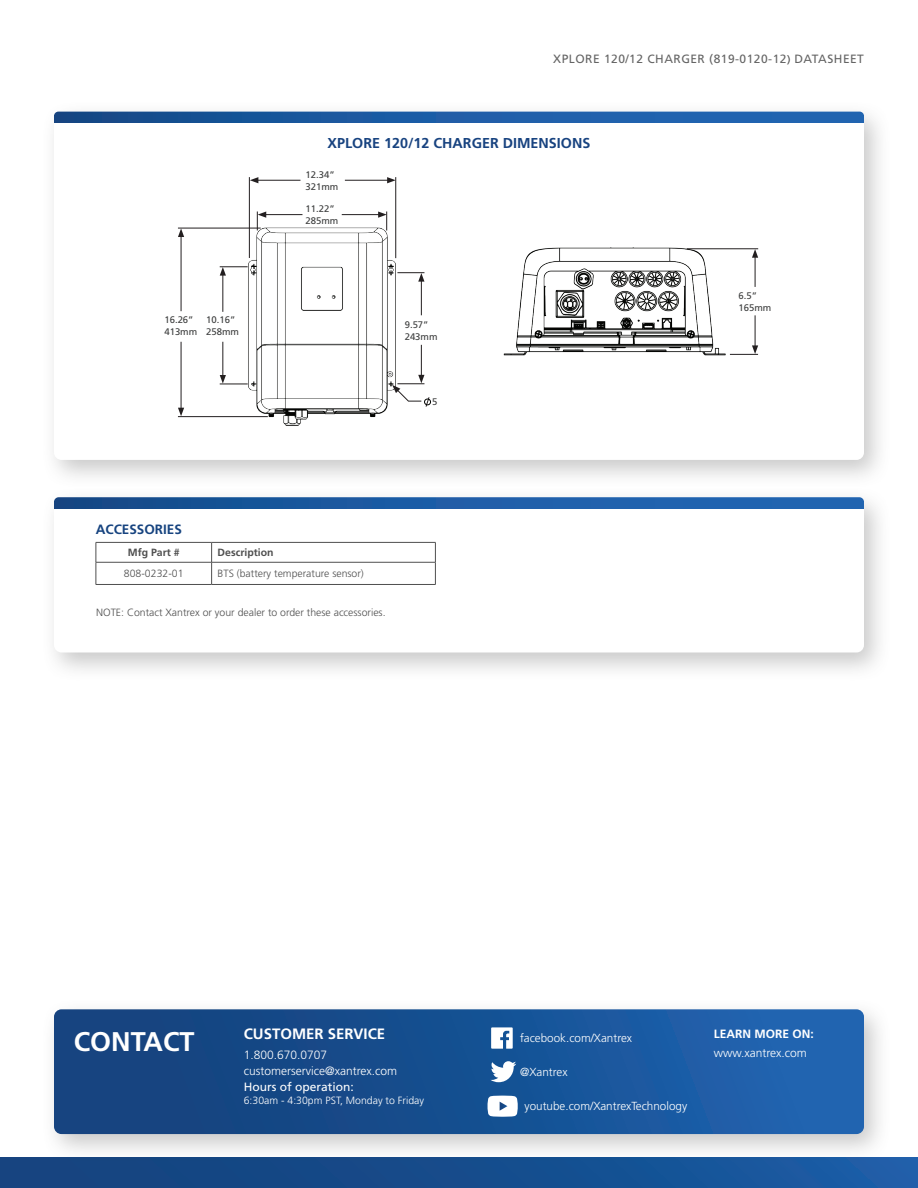
<style>
.page{position:relative;width:918px;height:1188px;background:#fff}
.page>*{position:absolute;margin:0;border:0;box-sizing:border-box;transform-origin:0 0}
.t1{font:700 27px "Frutiger LT Std";color:#fff}
.t2{font:700 15px "Frutiger LT Std";color:#fff}
.t3{font:700 14.4px "Frutiger LT Std";color:#184380}
.t4{font:700 13.5px "Frutiger LT Std";color:#174480}
.t5{font:300 12px/16.5px "Frutiger LT Std";color:#fff}
.t6{font:12px "Frutiger LT Std";letter-spacing:.04em;color:#646464}
.t7{font:12px "Frutiger LT Std";color:#fff}
.t8{font:700 12px "Frutiger LT Std";color:#fff}
.t9{font:300 11.7px "Frutiger LT Std";color:#fff}
.t10{font:300 10.5px "Frutiger LT Std";color:#4f4f4f}
.t11{font:300 10.5px "Frutiger LT Std";color:#fff}
.t12{font:700 10.5px "Frutiger LT Std";color:#4f4f4f}
.t13{font:9.6px/11.4px "Frutiger LT Std";color:#3b3c3c}
.s1{font-size:10.5px;color:#4f4f4f}
</style>
<div class="page">
<div style="left:0;top:1157px;width:918px;height:31px;background:linear-gradient(to right,#144079,#1a5ba4)"></div>
<div style="left:41px;top:100px;width:851px;height:389px;background:#646464;opacity:.35"></div>
<div style="left:54px;top:112px;width:810px;height:348px;background:#fff;border-radius:8px"></div>
<svg style="left:54px;top:112px;width:810px;height:8px;background:#1c5aa2"></svg>
<svg style="left:54px;top:116px;width:810px;height:6px;background:#1c5aa2"></svg>
<div style="left:41px;top:486px;width:851px;height:196px;background:#646464;opacity:.35"></div>
<div style="left:54px;top:497px;width:810px;height:156px;background:#fff;border-radius:8px"></div>
<svg style="left:54px;top:497px;width:810px;height:10px;background:#2661a6"></svg>
<svg style="left:54px;top:502px;width:810px;height:6px;background:#1c5aa2"></svg>
<div style="left:41px;top:998px;width:851px;height:165px;background:#646464;opacity:.35"></div>
<svg style="left:54px;top:1009px;width:810px;height:125px;background:#195194"></svg>
<img style="left:503px;top:247px;width:230px;height:109px">
<img style="left:242px;top:214px;width:155px;height:212px">
<hr style="left:249px;top:177px;width:1px;height:81px;background:#231f20">
<hr style="left:178px;top:228px;width:83px;height:1px;background:#231f20">
<hr style="left:687px;top:248px;width:71px;height:1px;background:#231f20">
<hr style="left:222px;top:273px;width:1px;height:39px;background:#231f20">
<hr style="left:264px;top:214px;width:38px;height:1px;background:#231f20">
<svg style="left:257px;top:211px;width:9px;height:19px"></svg>
<hr style="left:256px;top:180px;width:44px;height:1px;background:#231f20">
<svg style="left:250px;top:177px;width:8px;height:6px"></svg>
<hr style="left:181px;top:235px;width:1px;height:76px;background:#231f20">
<svg style="left:178px;top:228px;width:6px;height:9px"></svg>
<hr style="left:421px;top:279px;width:1px;height:36px;background:#231f20">
<hr style="left:755px;top:255px;width:1px;height:32px;background:#231f20">
<svg style="left:752px;top:249px;width:6px;height:9px"></svg>
<hr style="left:222px;top:342px;width:1px;height:35px;background:#231f20">
<hr style="left:342px;top:214px;width:39px;height:1px;background:#231f20">
<hr style="left:345px;top:180px;width:45px;height:1px;background:#231f20">
<svg style="left:387px;top:177px;width:8px;height:6px"></svg>
<hr style="left:181px;top:342px;width:1px;height:68px;background:#231f20">
<svg style="left:178px;top:408px;width:6px;height:8px"></svg>
<hr style="left:421px;top:345px;width:1px;height:32px;background:#231f20">
<hr style="left:755px;top:315px;width:1px;height:33px;background:#231f20">
<svg style="left:378px;top:211px;width:9px;height:20px"></svg>
<hr style="left:395px;top:177px;width:1px;height:81px;background:#231f20">
<hr style="left:178px;top:416px;width:90px;height:1px;background:#231f20">
<svg style="left:730px;top:345px;width:28px;height:10px"></svg>
<hr style="left:96px;top:542px;width:116px;height:1px;background:#4f4f4f">
<hr style="left:212px;top:542px;width:224px;height:1px;background:#4f4f4f">
<hr style="left:96px;top:562px;width:116px;height:1px;background:#4f4f4f">
<svg style="left:96px;top:543px;width:1px;height:41px"></svg>
<hr style="left:212px;top:562px;width:224px;height:1px;background:#4f4f4f">
<svg style="left:211px;top:543px;width:1px;height:41px"></svg>
<svg style="left:435px;top:543px;width:1px;height:41px"></svg>
<hr style="left:96px;top:584px;width:116px;height:1px;background:#4f4f4f">
<hr style="left:212px;top:584px;width:224px;height:1px;background:#4f4f4f">
<svg style="left:220px;top:264px;width:36px;height:12px"></svg>
<svg style="left:388px;top:264px;width:36px;height:18px"></svg>
<svg style="left:220px;top:375px;width:36px;height:11px"></svg>
<svg style="left:388px;top:375px;width:42px;height:32px"></svg>
<div style="left:424px;top:399px;width:7px;height:6px;border:1px solid #040503;border-radius:50%"></div>
<svg style="left:491px;top:1027px;width:22px;height:22px"></svg>
<svg style="left:490px;top:1061px;width:26px;height:21px"></svg>
<svg style="left:488px;top:1096px;width:30px;height:21px"></svg>
<p class="t6" style="left:553px;top:52px;width:312px">XPLORE 120/12 CHARGER (819-0120-12<span class="s1">)</span> DATASHEET</p>
<h3 class="t3" style="left:328px;top:134px;width:264px">XPLORE 120/12 CHARGER DIMENSIONS</h3>
<p class="t13" style="left:306px;top:169px;width:34px">12.34”<br>321mm</p>
<p class="t13" style="left:306px;top:204px;width:34px">11.22”<br>285mm</p>
<p class="t13" style="left:164px;top:314px;width:34px">16.26”<br>413mm</p>
<p class="t13" style="left:405px;top:319px;width:34px">9.57”<br>243mm</p>
<p class="t13" style="left:206px;top:314px;width:34px">10.16”<br>258mm</p>
<p class="t4" style="left:96px;top:522px;width:88px">ACCESSORIES</p>
<p class="t12" style="left:128px;top:546px;width:53px">Mfg Part #</p>
<p class="t12" style="left:218px;top:546px;width:57px">Description</p>
<p class="t10" style="left:124px;top:568px;width:61px">808-0232-01</p>
<p class="t10" style="left:218px;top:568px;width:148px">BTS (battery temperature sensor)</p>
<p class="t10" style="left:96px;top:607px;width:291px">NOTE: Contact Xantrex or your dealer to order these accessories.</p>
<p class="t13" style="left:432px;top:396px;width:7px">5</p>
<p class="t13" style="left:738px;top:290px;width:34px">6.5”<br>165mm</p>
<h1 class="t1" style="left:74px;top:1026px;width:122px">CONTACT</h1>
<h2 class="t2" style="left:244px;top:1025px;width:143px">CUSTOMER SERVICE</h2>
<p class="t5" style="left:244px;top:1046px;width:155px">1.800.670.0707 customerservice@xantrex.com</p>
<p class="t7" style="left:244px;top:1080px;width:112px">Hours of operation:</p>
<p class="t11" style="left:244px;top:1094px;width:182px">6:30am - 4:30pm PST, Monday to Friday</p>
<p class="t9" style="left:520px;top:1032px;width:114px">facebook.com/Xantrex</p>
<p class="t9" style="left:520px;top:1065px;width:49px">@Xantrex</p>
<p class="t9" style="left:525px;top:1099px;width:164px">youtube.com/XantrexTechnology</p>
<p class="t8" style="left:714px;top:1027px;width:102px">LEARN MORE ON:</p>
<p class="t5" style="left:714px;top:1045px;width:95px">www.xantrex.com</p>
</div>
